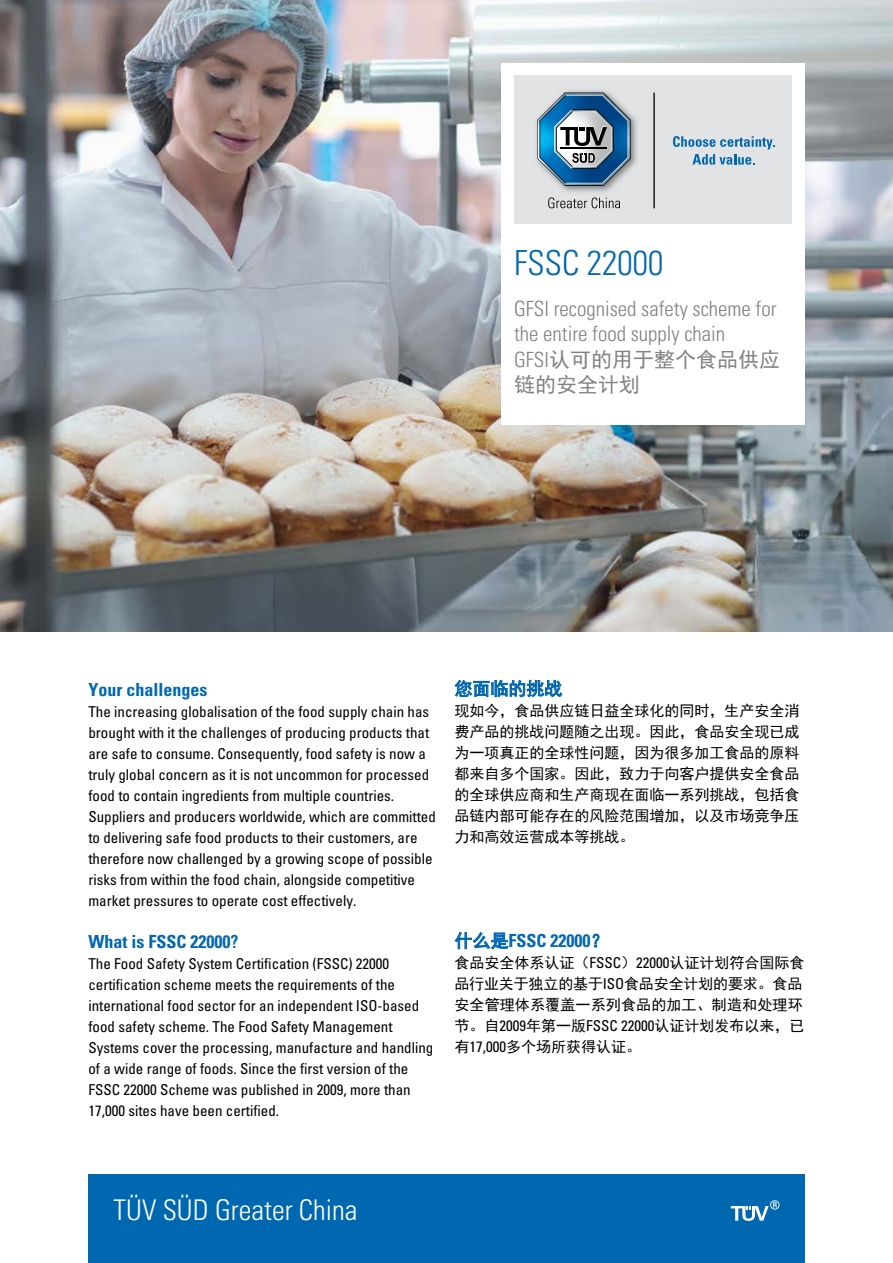
<style>
.page{position:relative;width:893px;height:1263px;background:#fff}
.page>*{position:absolute;margin:0;border:0;box-sizing:border-box;transform-origin:0 0}
.t1{font:34.5px "Univers LTCYR 47 Light Cond";color:#0067b1}
.t2{font:28.5px "Univers LTCYR 47 Light Cond";color:#fff}
.t3{font:21px/25.5px "Univers LTCYR 47 Light Cond";color:#808284}
.t4{font:21px/25.5px "Sim Hei";color:#808284}
.t5{font:18px "Univers LTCYR 67 Bold Cond";color:#0067b1}
.t6{font:18px "Sim Hei";color:#0067b1}
.t7{font:condensed 15px/21px "Univers LTCYR 57";color:#000}
.t8{font:15px/21px "Sim Hei";color:#000;text-align:justify}
.s1{font-family:"Univers LTCYR 47 Light Cond"}
.s2{font-family:"Sim Hei"}
.s3{font-family:"Univers LTCYR 57";font-stretch:condensed}
</style>
<div class="page">
<img style="left:0;top:0;width:893px;height:631px">
<svg style="left:454px;top:679px;width:109px;height:19px"></svg>
<svg style="left:454px;top:931px;width:55px;height:19px"></svg>
<svg style="left:592px;top:933px;width:7px;height:15px"></svg>
<div style="left:501px;top:63px;width:304px;height:362px;background:#fff"></div>
<div style="left:514px;top:76px;width:278px;height:148px;background:#e2e3e4"></div>
<hr style="left:653px;top:93px;width:2px;height:115px;background:#000">
<svg style="left:673px;top:136px;width:102px;height:29px"></svg>
<img style="left:536px;top:90px;width:101px;height:102px">
<svg style="left:537px;top:93px;width:94px;height:93px"></svg>
<svg style="left:548px;top:197px;width:72px;height:11px"></svg>
<div style="left:88px;top:1174px;width:717px;height:89px;background:#0067b1"></div>
<svg style="left:731px;top:1200px;width:48px;height:21px"></svg>
<h1 class="t1" style="left:514px;top:239px;width:151px">FSSC 22000</h1>
<h3 class="t3" style="left:514px;top:294px;width:264px">GFSI recognised safety scheme for the entire food supply chain</h3>
<h3 class="t4" style="left:514px;top:347px;width:268px"><span class="s1">GFSI</span>认可的用于整个食品供应链的安全计划</h3>
<p class="t5" style="left:88px;top:679px;width:120px">Your challenges</p>
<p class="t7" style="left:88px;top:701px;width:349px">The increasing globalisation of the food supply chain has brought with it the challenges of producing products that are safe to consume. Consequently, food safety is now a truly global concern as it is not uncommon for processed food to contain ingredients from multiple countries.<br>Suppliers and producers worldwide, which are committed to delivering safe food products to their customers, are therefore now challenged by a growing scope of possible risks from within the food chain, alongside competitive market pressures to operate cost effectively.</p>
<p class="t5" style="left:88px;top:931px;width:151px">What is FSSC 22000?</p>
<p class="t7" style="left:88px;top:953px;width:346px">The Food Safety System Certification (FSSC) 22000 certification scheme meets the requirements of the international food sector for an independent ISO-based food safety scheme. The Food Safety Management Systems cover the processing, manufacture and handling of a wide range of foods. Since the first version of the FSSC 22000 Scheme was published in 2009, more than 17,000 sites have been certified.</p>
<p class="t6" style="left:454px;top:679px;width:109px">您面临的挑战</p>
<p class="t8" style="left:454px;top:700px;width:346px">现如今，食品供应链日益全球化的同时，生产安全消费产品的挑战问题随之出现。因此，食品安全现已成为一项真正的全球性问题，因为很多加工食品的原料都来自多个国家。因此，致力于向客户提供安全食品的全球供应商和生产商现在面临一系列挑战，包括食品链内部可能存在的风险范围增加，以及市场竞争压力和高效运营成本等挑战。</p>
<p class="t5" style="left:454px;top:929px;width:155px"><span class="s2">什么是</span>FSSC 22000<span class="s2">？</span></p>
<p class="t8" style="left:454px;top:952px;width:351px;text-align:left">食品安全体系认证（<span class="s3">FSSC</span>）<span class="s3">22000</span>认证计划符合国际食品行业关于独立的基于<span class="s3">ISO</span>食品安全计划的要求。食品安全管理体系覆盖一系列食品的加工、制造和处理环节。自<span class="s3">2009</span>年第一版<span class="s3">FSSC 22000</span>认证计划发布以来，已有<span class="s3">17,000</span>多个场所获得认证。</p>
<h2 class="t2" style="left:114px;top:1191px;width:245px">TÜV SÜD Greater China</h2>
</div>
